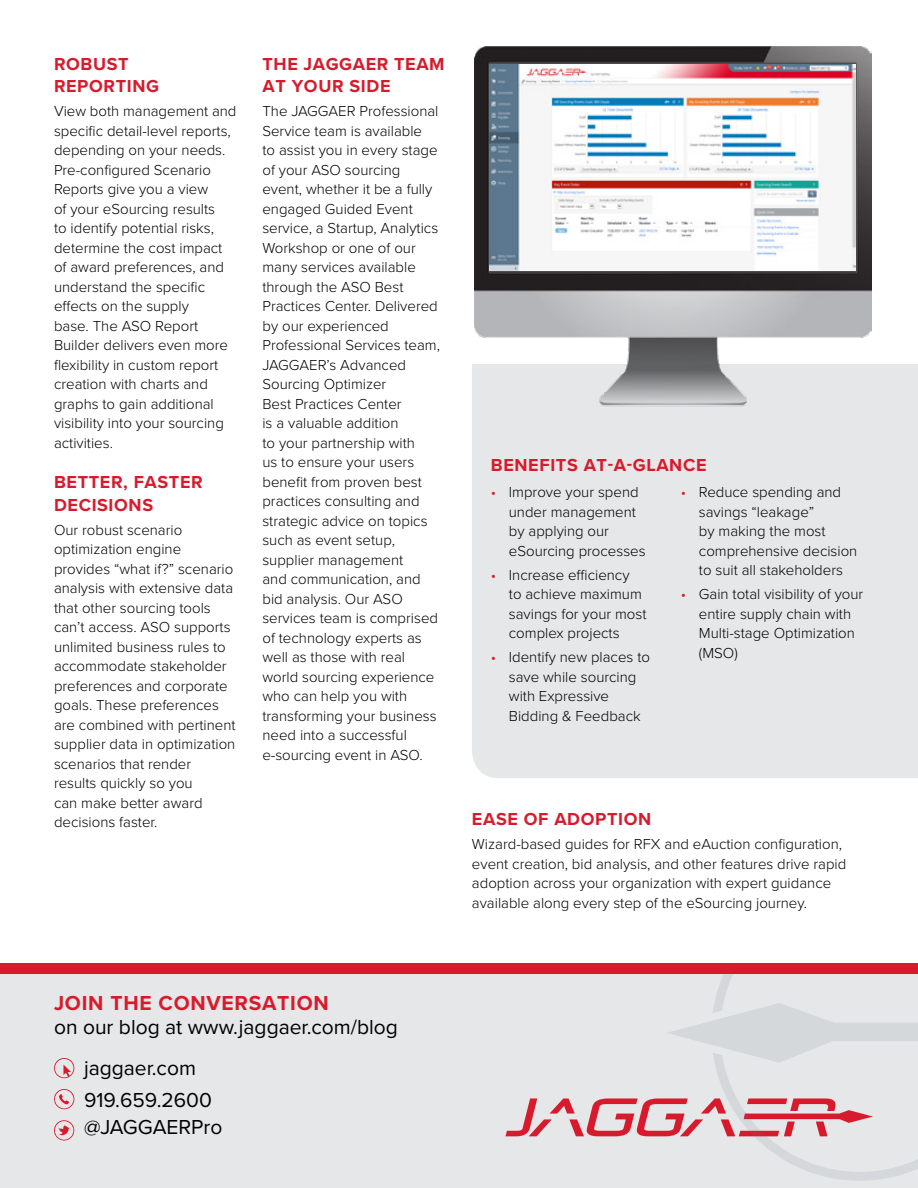
<style>
.page{position:relative;width:918px;height:1188px;background:#fff}
.page>*{position:absolute;margin:0;border:0;box-sizing:border-box;transform-origin:0 0}
.t1{font:21px/32.1px "Proxima Nova";color:#000}
.t2{font:700 21px "Proxima Nova";letter-spacing:.035em;color:#d81b2c}
.t3{font:700 18px/22.5px "Proxima Nova";letter-spacing:.035em;color:#d81b2c}
.t4{font:300 15px/19.5px "Proxima Nova";color:#000}
.s1{color:#d81b2c}
</style>
<div class="page">
<div style="left:0;top:974px;width:918px;height:214px;background:#e6e7e8"></div>
<svg style="left:506px;top:1098px;width:160px;height:38px"></svg>
<svg style="left:666px;top:974px;width:252px;height:207px"></svg>
<div style="left:0;top:964px;width:918px;height:10px;background:#d81b2c"></div>
<svg style="left:54px;top:1120px;width:20px;height:21px"></svg>
<svg style="left:54px;top:1089px;width:20px;height:20px"></svg>
<svg style="left:54px;top:1058px;width:20px;height:20px"></svg>
<div style="left:472px;top:364px;width:446px;height:414px;background:#e6e7e8"></div>
<img style="left:475px;top:47px;width:396px;height:380px">
<img style="left:489px;top:65px;width:367px;height:206px">
<p class="t3" style="left:54px;top:52px;width:107px">ROBUST<br>REPORTING</p>
<p class="t4" style="left:54px;top:101px;width:184px">View both management and specific detail-level reports, depending on your needs.<br>Pre-configured Scenario<br>Reports give you a view<br>of your eSourcing results<br>to identify potential risks, determine the cost impact of award preferences, and understand the specific effects on the supply<br>base. The ASO Report<br>Builder delivers even more flexibility in custom report creation with charts and graphs to gain additional visibility into your sourcing activities.</p>
<p class="t3" style="left:54px;top:471px;width:150px">BETTER, FASTER<br>DECISIONS</p>
<p class="t4" style="left:54px;top:519px;width:183px">Our robust scenario optimization engine provides “what if?” scenario analysis with extensive data that other sourcing tools can’t access. ASO supports unlimited business rules to accommodate stakeholder preferences and corporate goals. These preferences are combined with pertinent supplier data in optimization scenarios that render results quickly so you<br>can make better award decisions faster.</p>
<p class="t3" style="left:262px;top:52px;width:184px">THE JAGGAER TEAM<br>AT YOUR SIDE</p>
<p class="t4" style="left:262px;top:101px;width:179px">The JAGGAER Professional<br>Service team is available<br>to assist you in every stage of your ASO sourcing event, whether it be a fully engaged Guided Event service, a Startup, Analytics<br>Workshop or one of our many services available through the ASO Best<br>Practices Center. Delivered by our experienced<br>Professional Services team,<br>JAGGAER’s Advanced<br>Sourcing Optimizer<br>Best Practices Center<br>is a valuable addition<br>to your partnership with<br>us to ensure your users benefit from proven best practices consulting and strategic advice on topics such as event setup, supplier management<br>and communication, and bid analysis. Our ASO services team is comprised of technology experts as well as those with real world sourcing experience who can help you with transforming your business need into a successful e-sourcing event in ASO.</p>
<p class="t3" style="left:491px;top:454px;width:217px">BENEFITS AT-A-GLANCE</p>
<p class="t4" style="left:509px;top:482px;width:138px;text-indent:-18px"><span class="s1">•</span> Improve your spend under management by applying our eSourcing processes</p>
<p class="t4" style="left:509px;top:564px;width:139px;text-indent:-18px"><span class="s1">•</span> Increase efficiency<br>to achieve maximum savings for your most complex projects</p>
<p class="t4" style="left:509px;top:647px;width:143px;text-indent:-18px"><span class="s1">•</span> Identify new places to save while sourcing with Expressive<br>Bidding &amp; Feedback</p>
<p class="t4" style="left:699px;top:482px;width:160px;text-indent:-18px"><span class="s1">•</span> Reduce spending and savings “leakage”<br>by making the most comprehensive decision to suit all stakeholders</p>
<p class="t4" style="left:699px;top:584px;width:166px;text-indent:-18px"><span class="s1">•</span> Gain total visibility of your entire supply chain with<br>Multi-stage Optimization (MSO)</p>
<p class="t3" style="left:472px;top:807px;width:181px">EASE OF ADOPTION</p>
<p class="t4" style="left:472px;top:833px;width:376px">Wizard-based guides for RFX and eAuction configuration, event creation, bid analysis, and other features drive rapid adoption across your organization with expert guidance available along every step of the eSourcing journey.</p>
<h1 class="t2" style="left:54px;top:988px;width:276px">JOIN THE CONVERSATION</h1>
<h1 class="t1" style="left:54px;top:1010px;width:345px">on our blog at www.jaggaer.com/blog</h1>
<h1 class="t1" style="left:84px;top:1051px;width:129px">jaggaer.com<br>919.659.2600</h1>
<h1 class="t1" style="left:84px;top:1110px;width:140px">@JAGGAERPro</h1>
</div>
